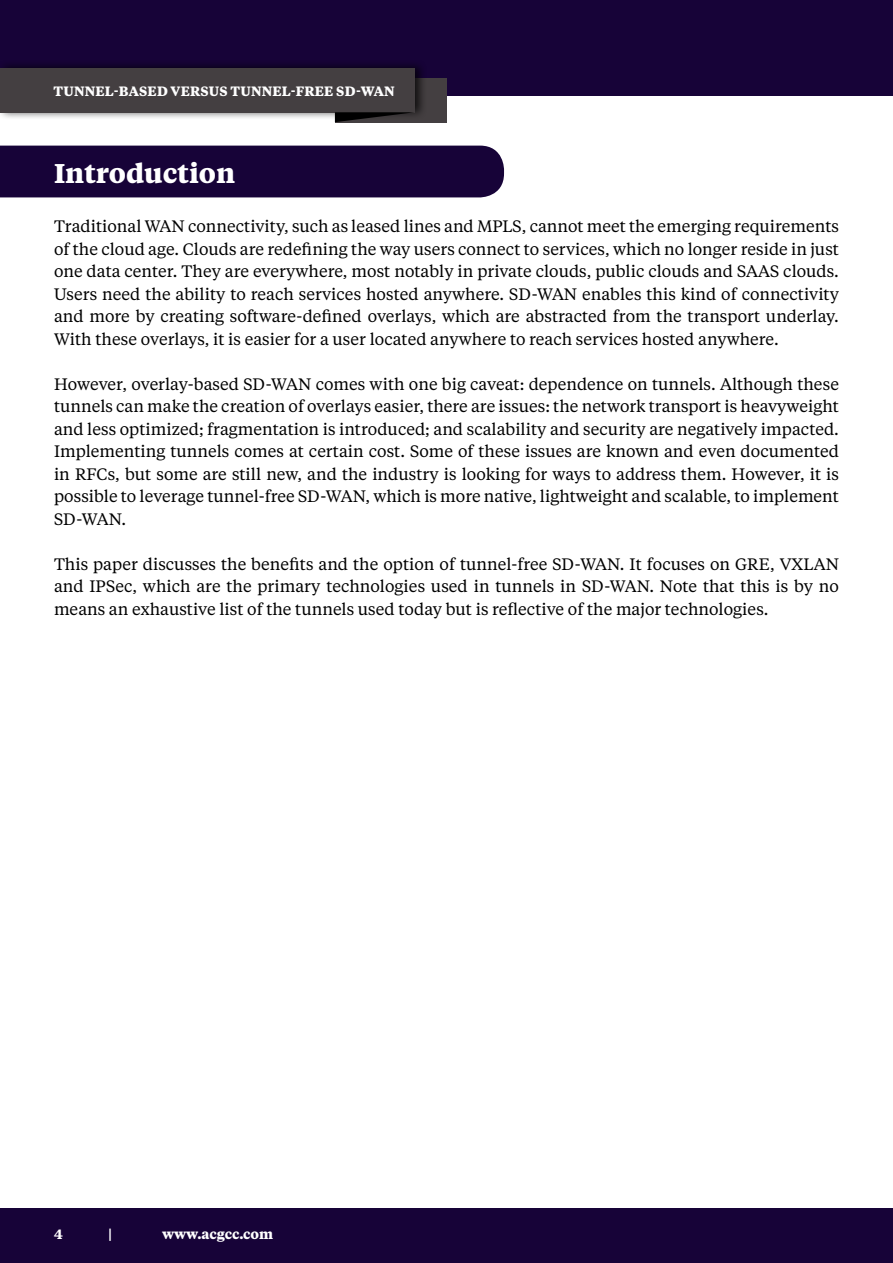
<style>
.page{position:relative;width:893px;height:1263px;background:#fff}
.page>*{position:absolute;margin:0;border:0;box-sizing:border-box;transform-origin:0 0}
.t1{font:700 27px "Tiempos Text";color:#fff}
.t2{font:16.5px/22.5px "Tiempos Text";color:#000;text-align:justify}
.t3{font:700 13.5px "Tiempos Text";letter-spacing:.015em;color:#fff}
</style>
<div class="page">
<div style="left:0;top:146px;width:504px;height:51px;background:#170338"></div>
<div style="left:0;top:0;width:893px;height:95px;background:#170338"></div>
<div style="left:0;top:1209px;width:893px;height:54px;background:#170338"></div>
<div style="left:335px;top:78px;width:111px;height:44px;background:#443f41"></div>
<div style="left:0;top:60px;width:428px;height:60px;background:#000;opacity:.75"></div>
<div style="left:0;top:68px;width:415px;height:44px;background:#443f41"></div>
<svg style="left:335px;top:112px;width:80px;height:10px"></svg>
<p class="t3" style="left:54px;top:82px;width:343px">TUNNEL-BASED VERSUS TUNNEL-FREE SD-WAN</p>
<h1 class="t1" style="left:54px;top:154px;width:183px">Introduction</h1>
<p class="t2" style="left:54px;top:214px;width:786px">Traditional WAN connectivity, such as leased lines and MPLS, cannot meet the emerging requirements of the cloud age. Clouds are redefining the way users connect to services, which no longer reside in just one data center. They are everywhere, most notably in private clouds, public clouds and SAAS clouds.<br>Users need the ability to reach services hosted anywhere. SD-WAN enables this kind of connectivity and more by creating software-defined overlays, which are abstracted from the transport underlay.<br>With these overlays, it is easier for a user located anywhere to reach services hosted anywhere.</p>
<p class="t2" style="left:54px;top:372px;width:786px">However, overlay-based SD-WAN comes with one big caveat: dependence on tunnels. Although these tunnels can make the creation of overlays easier, there are issues: the network transport is heavyweight and less optimized; fragmentation is introduced; and scalability and security are negatively impacted.<br>Implementing tunnels comes at certain cost. Some of these issues are known and even documented in RFCs, but some are still new, and the industry is looking for ways to address them. However, it is possible to leverage tunnel-free SD-WAN, which is more native, lightweight and scalable, to implement SD-WAN.</p>
<p class="t2" style="left:54px;top:552px;width:786px">This paper discusses the benefits and the option of tunnel-free SD-WAN. It focuses on GRE, VXLAN and IPSec, which are the primary technologies used in tunnels in SD-WAN. Note that this is by no means an exhaustive list of the tunnels used today but is reflective of the major technologies.</p>
<p class="t3" style="left:54px;top:1225px;width:10px">4</p>
<p class="t3" style="left:108px;top:1225px;width:6px">|</p>
<p class="t3" style="left:162px;top:1225px;width:113px">www.acgcc.com</p>
</div>
